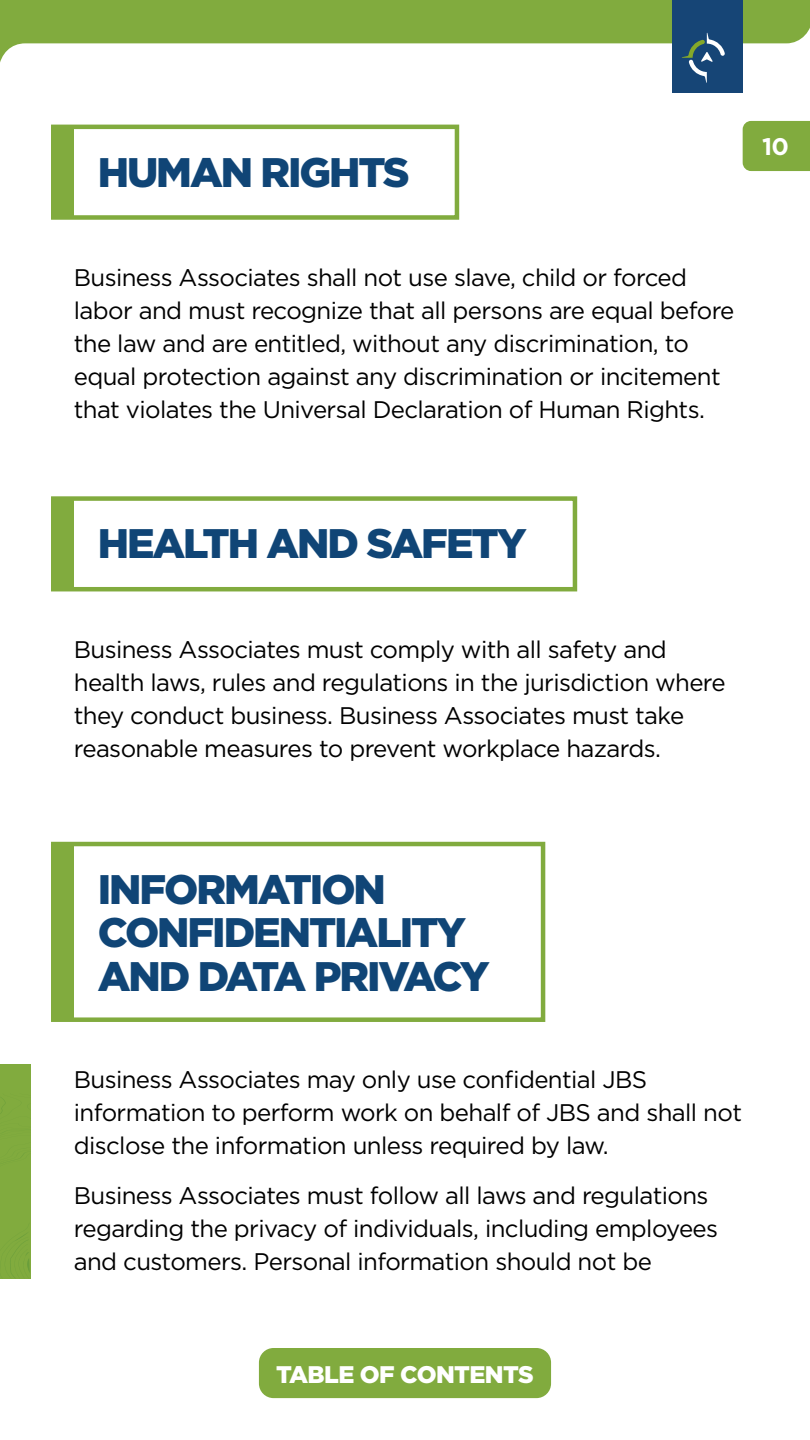
<style>
.page{position:relative;width:810px;height:1440px;background:#fff}
.page>*{position:absolute;margin:0;border:0;box-sizing:border-box;transform-origin:0 0}
.t1{font:900 41.25px/43.5px "Gotham";letter-spacing:-.05em;color:#104576}
.t2{font:24px/33px "Gotham";letter-spacing:-.025em;color:#000}
.t3{font:900 24px "Gotham";letter-spacing:-.025em;color:#fff}
.t4{font:700 24px "Gotham";color:#fff}
</style>
<div class="page">
<svg style="left:0;top:0;width:810px;height:121px"></svg>
<div style="left:743px;top:121px;width:67px;height:50px;background:#81ab3e"></div>
<div style="left:672px;top:0;width:71px;height:93px;background:#164576"></div>
<svg style="left:682px;top:33px;width:43px;height:50px"></svg>
<div style="left:0;top:1064px;width:30px;height:215px;background:#81ab3e"></div>
<svg style="left:0;top:1098px;width:24px;height:59px"></svg>
<svg style="left:10px;top:1233px;width:20px;height:45px"></svg>
<div style="left:52px;top:845px;width:22px;height:176px;background:#81ab3e"></div>
<div style="left:51px;top:842px;width:494px;height:180px;border:4px solid #81ab3e"></div>
<div style="left:52px;top:127px;width:22px;height:92px;background:#81ab3e"></div>
<div style="left:51px;top:125px;width:408px;height:95px;border:4px solid #81ab3e"></div>
<div style="left:52px;top:499px;width:22px;height:92px;background:#81ab3e"></div>
<div style="left:51px;top:496px;width:526px;height:95px;border:4px solid #81ab3e"></div>
<div style="left:259px;top:1348px;width:292px;height:50px;background:#81ab3e;border-radius:15px"></div>
<h1 class="t1" style="left:98px;top:150px;width:314px">HUMAN RIGHTS</h1>
<p class="t4" style="left:762px;top:130px;width:29px">10</p>
<p class="t2" style="left:74px;top:261px;width:662px">Business Associates shall not use slave, child or forced labor and must recognize that all persons are equal before the law and are entitled, without any discrimination, to equal protection against any discrimination or incitement that violates the Universal Declaration of Human Rights.</p>
<h1 class="t1" style="left:98px;top:521px;width:430px">HEALTH AND SAFETY</h1>
<p class="t2" style="left:74px;top:632px;width:653px">Business Associates must comply with all safety and health laws, rules and regulations in the jurisdiction where they conduct business. Business Associates must take reasonable measures to prevent workplace hazards.</p>
<h1 class="t1" style="left:98px;top:867px;width:393px">INFORMATION<br>CONFIDENTIALITY<br>AND DATA PRIVACY</h1>
<p class="t2" style="left:74px;top:1063px;width:670px">Business Associates may only use confidential JBS information to perform work on behalf of JBS and shall not disclose the information unless required by law.</p>
<p class="t2" style="left:74px;top:1179px;width:646px">Business Associates must follow all laws and regulations regarding the privacy of individuals, including employees and customers. Personal information should not be</p>
<p class="t3" style="left:276px;top:1358px;width:259px">TABLE OF CONTENTS</p>
</div>
